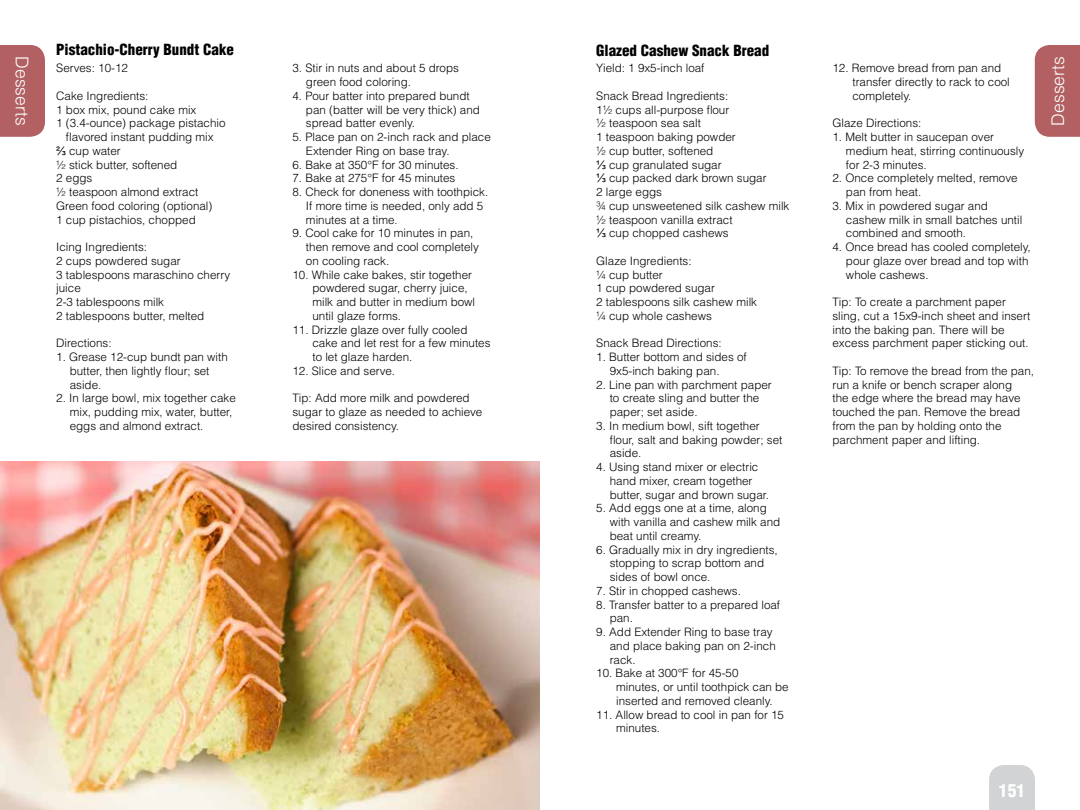
<style>
.page{position:relative;width:1080px;height:810px;background:#fff}
.page>*{position:absolute;margin:0;border:0;box-sizing:border-box;transform-origin:0 0}
.t1{font:300 17.5px "Helvetica LT Std";color:#fff}
.t2{font:900 condensed 17.5px "Helvetica LT Std";color:#fff}
.t3{font:900 condensed 15px "Helvetica LT Std";color:#000}
.t4{font:300 11.62px/13.8px "Helvetica LT Std";color:#000}
.s1{font-family:"Arial";font-weight:400}
</style>
<div class="page">
<div style="left:989px;top:765px;width:46px;height:45px;background:#d1d3d4"></div>
<div style="left:0;top:45px;width:45px;height:92px;background:#b26062"></div>
<div style="left:1035px;top:45px;width:45px;height:92px;background:#b26062"></div>
<img style="left:0;top:461px;width:540px;height:349px">
<p class="t3" style="left:56px;top:40px;width:179px">Pistachio-Cherry Bundt Cake</p>
<p class="t3" style="left:596px;top:41px;width:174px">Glazed Cashew Snack Bread</p>
<h1 class="t1" style="left:33px;top:56px;width:71px;rotate:90deg">Desserts</h1>
<h1 class="t1" style="left:1047px;top:126px;width:71px;rotate:-90deg">Desserts</h1>
<p class="t4" style="left:56px;top:61px;width:73px">Serves: 10-12</p>
<p class="t4" style="left:56px;top:89px;width:94px">Cake Ingredients:</p>
<p class="t4" style="left:56px;top:102px;width:142px">1 box mix, pound cake mix</p>
<p class="t4" style="left:56px;top:116px;width:171px">1 (3.4-ounce) package pistachio</p>
<p class="t4" style="left:66px;top:130px;width:149px">flavored instant pudding mix</p>
<p class="t4" style="left:56px;top:144px;width:66px"><span class="s1">⅔</span> cup water</p>
<p class="t4" style="left:56px;top:157px;width:123px">½ stick butter, softened</p>
<p class="t4" style="left:56px;top:171px;width:38px">2 eggs</p>
<p class="t4" style="left:56px;top:185px;width:144px">½ teaspoon almond extract</p>
<p class="t4" style="left:56px;top:199px;width:158px">Green food coloring (optional)</p>
<p class="t4" style="left:56px;top:212px;width:141px">1 cup pistachios, chopped</p>
<p class="t4" style="left:56px;top:240px;width:176px">Icing Ingredients:<br>2 cups powdered sugar<br>3 tablespoons maraschino cherry juice<br>2-3 tablespoons milk<br>2 tablespoons butter, melted</p>
<p class="t4" style="left:56px;top:336px;width:57px">Directions:</p>
<p class="t4" style="left:70px;top:350px;width:160px;text-indent:-13px">1. Grease 12-cup bundt pan with butter, then lightly flour; set aside.</p>
<p class="t4" style="left:70px;top:391px;width:168px;text-indent:-13px">2. In large bowl, mix together cake mix, pudding mix, water, butter, eggs and almond extract.</p>
<p class="t4" style="left:306px;top:61px;width:154px;text-indent:-13px">3. Stir in nuts and about 5 drops green food coloring.</p>
<p class="t4" style="left:306px;top:89px;width:175px;text-indent:-13px">4. Pour batter into prepared bundt pan (batter will be very thick) and spread batter evenly.</p>
<p class="t4" style="left:306px;top:130px;width:186px;text-indent:-13px">5. Place pan on 2-inch rack and place<br>Extender Ring on base tray.</p>
<p class="t4" style="left:292px;top:157px;width:168px">6. Bake at 350°F for 30 minutes.</p>
<p class="t4" style="left:292px;top:171px;width:164px">7. Bake at 275°F for 45 minutes</p>
<p class="t4" style="left:306px;top:185px;width:184px;text-indent:-13px">8. Check for doneness with toothpick.<br>If more time is needed, only add 5 minutes at a time.</p>
<p class="t4" style="left:306px;top:226px;width:174px;text-indent:-13px">9. Cool cake for 10 minutes in pan, then remove and cool completely on cooling rack.</p>
<p class="t4" style="left:312px;top:267px;width:164px;text-indent:-20px">10. While cake bakes, stir together powdered sugar, cherry juice, milk and butter in medium bowl until glaze forms.</p>
<p class="t4" style="left:312px;top:322px;width:180px;text-indent:-20px">11. Drizzle glaze over fully cooled cake and let rest for a few minutes to let glaze harden.</p>
<p class="t4" style="left:292px;top:364px;width:104px">12. Slice and serve.</p>
<p class="t4" style="left:292px;top:391px;width:191px">Tip: Add more milk and powdered sugar to glaze as needed to achieve desired consistency.</p>
<p class="t4" style="left:596px;top:61px;width:110px">Yield: 1 9x5-inch loaf</p>
<p class="t4" style="left:596px;top:89px;width:195px">Snack Bread Ingredients:<br>1½ cups all-purpose flour<br>½ teaspoon sea salt<br>1 teaspoon baking powder<br>½ cup butter, softened<br><span class="s1">⅓</span> cup granulated sugar<br><span class="s1">⅓</span> cup packed dark brown sugar<br>2 large eggs<br>¾ cup unsweetened silk cashew milk ½ teaspoon vanilla extract<br><span class="s1">⅓</span> cup chopped cashews</p>
<p class="t4" style="left:596px;top:254px;width:162px">Glaze Ingredients:<br>¼ cup butter<br>1 cup powdered sugar<br>2 tablespoons silk cashew milk ¼ cup whole cashews</p>
<p class="t4" style="left:596px;top:336px;width:127px">Snack Bread Directions:</p>
<p class="t4" style="left:610px;top:350px;width:139px;text-indent:-13px">1. Butter bottom and sides of<br>9x5-inch baking pan.</p>
<p class="t4" style="left:610px;top:377px;width:164px;text-indent:-13px">2. Line pan with parchment paper to create sling and butter the paper; set aside.</p>
<p class="t4" style="left:610px;top:419px;width:174px;text-indent:-13px">3. In medium bowl, sift together flour, salt and baking powder; set aside.</p>
<p class="t4" style="left:610px;top:460px;width:161px;text-indent:-13px">4. Using stand mixer or electric hand mixer, cream together butter, sugar and brown sugar.</p>
<p class="t4" style="left:610px;top:501px;width:172px;text-indent:-13px">5. Add eggs one at a time, along with vanilla and cashew milk and beat until creamy.</p>
<p class="t4" style="left:610px;top:542px;width:170px;text-indent:-13px">6. Gradually mix in dry ingredients, stopping to scrap bottom and sides of bowl once.</p>
<p class="t4" style="left:596px;top:584px;width:146px">7. Stir in chopped cashews.</p>
<p class="t4" style="left:610px;top:597px;width:172px;text-indent:-13px">8. Transfer batter to a prepared loaf pan.</p>
<p class="t4" style="left:610px;top:625px;width:168px;text-indent:-13px">9. Add Extender Ring to base tray and place baking pan on 2-inch rack.</p>
<p class="t4" style="left:616px;top:666px;width:174px;text-indent:-20px">10. Bake at 300°F for 45-50<br>minutes, or until toothpick can be inserted and removed cleanly.</p>
<p class="t4" style="left:616px;top:707px;width:169px;text-indent:-20px">11. Allow bread to cool in pan for 15 minutes.</p>
<p class="t4" style="left:852px;top:61px;width:159px;text-indent:-20px">12. Remove bread from pan and transfer directly to rack to cool completely.</p>
<p class="t4" style="left:832px;top:116px;width:90px">Glaze Directions:</p>
<p class="t4" style="left:846px;top:130px;width:180px;text-indent:-13px">1. Melt butter in saucepan over medium heat, stirring continuously for 2-3 minutes.</p>
<p class="t4" style="left:846px;top:171px;width:173px;text-indent:-13px">2. Once completely melted, remove pan from heat.</p>
<p class="t4" style="left:846px;top:199px;width:178px;text-indent:-13px">3. Mix in powdered sugar and cashew milk in small batches until combined and smooth.</p>
<p class="t4" style="left:846px;top:240px;width:186px;text-indent:-13px">4. Once bread has cooled completely, pour glaze over bread and top with whole cashews.</p>
<p class="t4" style="left:832px;top:295px;width:199px">Tip: To create a parchment paper sling, cut a 15x9-inch sheet and insert into the baking pan. There will be excess parchment paper sticking out.</p>
<p class="t4" style="left:832px;top:364px;width:203px">Tip: To remove the bread from the pan, run a knife or bench scraper along<br>the edge where the bread may have touched the pan. Remove the bread from the pan by holding onto the parchment paper and lifting.</p>
<h1 class="t2" style="left:999px;top:780px;width:28px">151</h1>
</div>
